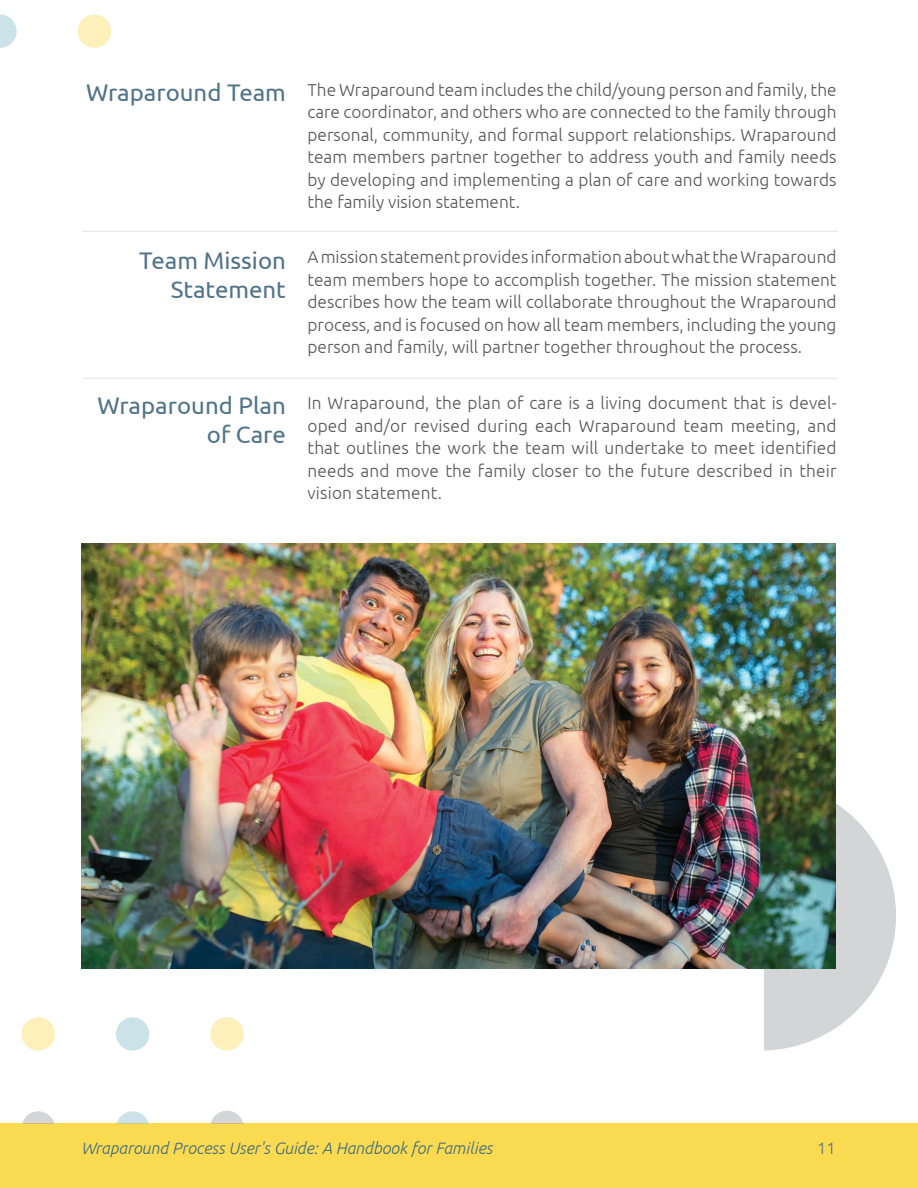
<style>
.page{position:relative;width:918px;height:1188px;background:#fff}
.page>*{position:absolute;margin:0;border:0;box-sizing:border-box;transform-origin:0 0}
.subheading{font:24px/28.5px "Ubuntu";color:#517489;text-align:right}
.main_body{font:300 17.25px/22.5px "Ubuntu";color:#565659;text-align:justify}
.t1{font:italic 300 16.5px "Ubuntu";color:#3e6b81}
.t2{font:300 16.5px "Ubuntu";color:#517489}
</style>
<div class="page">
<div style="left:0;top:1124px;width:918px;height:64px;background:#fada51"></div>
<svg style="left:0;top:14px;width:17px;height:34px"></svg>
<div style="left:78px;top:14px;width:33px;height:34px;background:#fdf0ba;border-radius:50%"></div>
<hr style="left:82px;top:231px;width:756px;height:1px;background:#939598">
<hr style="left:82px;top:378px;width:756px;height:1px;background:#939598">
<svg style="left:764px;top:803px;width:132px;height:248px"></svg>
<img style="left:81px;top:543px;width:755px;height:426px">
<div style="left:22px;top:1017px;width:33px;height:34px;background:#fdf0ba;border-radius:50%"></div>
<div style="left:116px;top:1017px;width:33px;height:34px;background:#cae2e8;border-radius:50%"></div>
<div style="left:210px;top:1017px;width:34px;height:34px;background:#fdf0ba;border-radius:50%"></div>
<svg style="left:22px;top:1111px;width:33px;height:13px"></svg>
<svg style="left:116px;top:1111px;width:33px;height:13px"></svg>
<svg style="left:210px;top:1111px;width:34px;height:13px"></svg>
<h2 class="subheading" style="left:86px;top:77px;width:201px">Wraparound Team</h2>
<p class="main_body" style="left:307px;top:78px;width:531px">The Wraparound team includes the child/young person and family, the care coordinator, and others who are connected to the family through personal, community, and formal support relationships. Wraparound team members partner together to address youth and family needs by developing and implementing a plan of care and working towards the family vision statement.</p>
<h2 class="subheading" style="left:139px;top:246px;width:148px">Team Mission<br>Statement</h2>
<p class="main_body" style="left:307px;top:246px;width:531px">A mission statement provides information about what the Wraparound team members hope to accomplish together. The mission statement describes how the team will collaborate throughout the Wraparound process, and is focused on how all team members, including the young person and family, will partner together throughout the process.</p>
<h2 class="subheading" style="left:98px;top:391px;width:190px">Wraparound Plan of Care</h2>
<p class="main_body" style="left:307px;top:391px;width:531px">In Wraparound, the plan of care is a living document that is devel&shy;oped and/or revised during each Wraparound team meeting, and that outlines the work the team will undertake to meet identified needs and move the family closer to the future described in their vision statement.</p>
<p class="t1" style="left:81px;top:1139px;width:413px">Wraparound Process User's Guide: A Handbook for Families</p>
<p class="t2" style="left:817px;top:1139px;width:20px">11</p>
</div>
